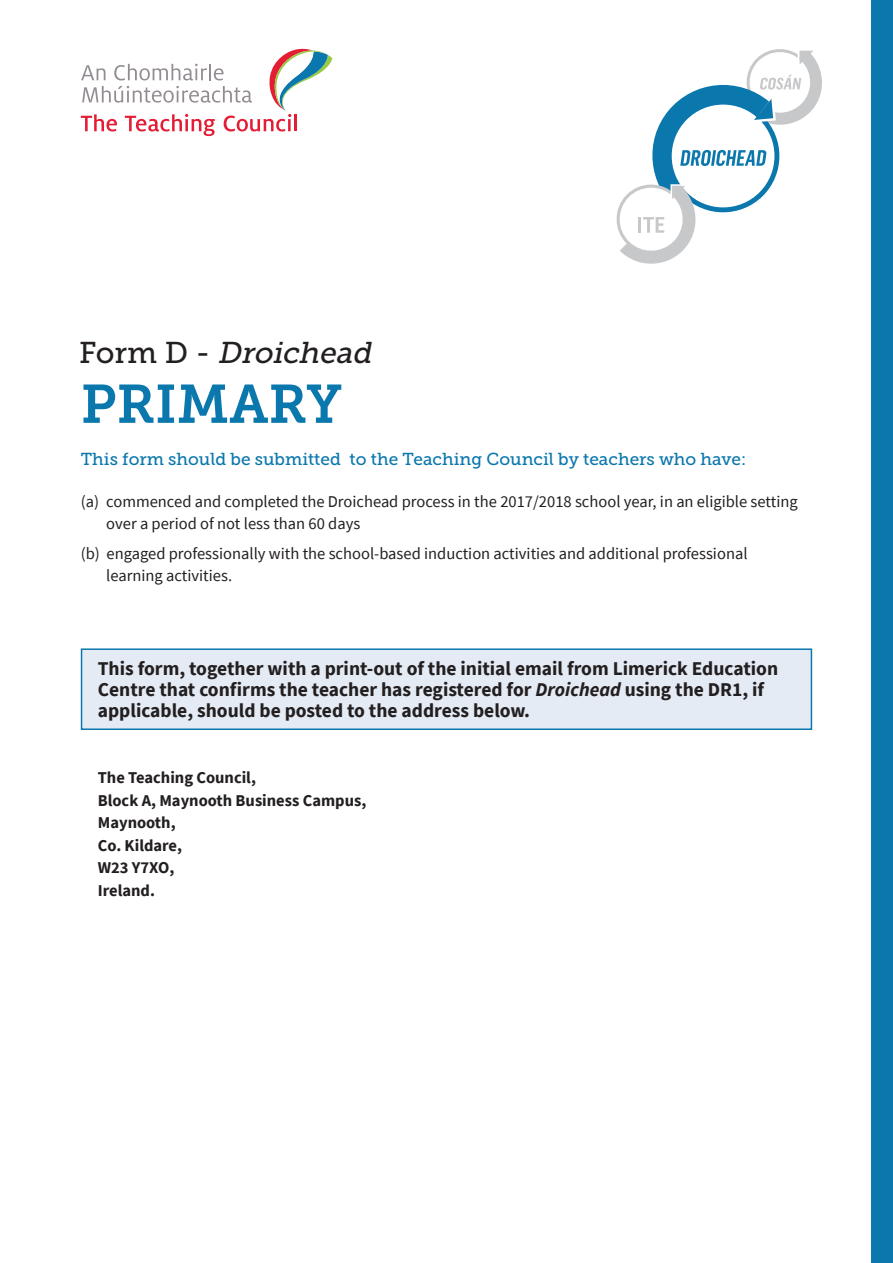
<style>
.page{position:relative;width:893px;height:1263px;background:#fff}
.page>*{position:absolute;margin:0;border:0;box-sizing:border-box;transform-origin:0 0}
.t1{font:54px "Museo Slab 700";color:#0a77ad}
.t2{font:italic 30px "Museo Slab 500";color:#231f20}
.Body_text_2016{font:700 19.5px/21px "Source Sans Pro";color:#231f20}
.t3{font:17.25px "Museo Slab 500";color:#0a77ad}
.t4{font:16.5px/21.8px "Source Sans Pro";color:#231f20}
.Body_text_2016-2{font:700 16.5px/22.5px "Source Sans Pro";color:#231f20}
.s1{font-style:normal}
.s2{font-style:italic}
</style>
<div class="page">
<div style="left:81px;top:648px;width:731px;height:82px;background:#e5ebf4;border:2px solid #0a77ad"></div>
<svg style="left:81px;top:48px;width:251px;height:88px"></svg>
<div style="left:872px;top:0;width:21px;height:1263px;background:#0a77ad"></div>
<svg style="left:616px;top:49px;width:206px;height:215px"></svg>
<p class="t2" style="left:79px;top:336px;width:300px"><span class="s1">F o r m D -</span> Droichead</p>
<p class="t1" style="left:81px;top:373px;width:263px">PRIMARY</p>
<p class="t3" style="left:81px;top:450px;width:667px">This form should be submitted to the Teaching Council by teachers who have:</p>
<p class="t4" style="left:106px;top:490px;width:693px;text-indent:-26px">(a) commenced and completed the Droichead process in the 2017/2018 school year, in an eligible setting over a period of not less than 60 days</p>
<p class="t4" style="left:106px;top:542px;width:643px;text-indent:-26px">(b) engaged professionally with the school-based induction activities and additional professional learning activities.</p>
<p class="Body_text_2016" style="left:98px;top:657px;width:682px">This form, together with a print-out of the initial email from Limerick Education<br>Centre that confirms the teacher has registered for <span class="s2">Droichead</span> using the DR1, if applicable, should be posted to the address below.</p>
<p class="Body_text_2016-2" style="left:98px;top:766px;width:270px">The Teaching Council,<br>Block A, Maynooth Business Campus,<br>Maynooth,<br>Co. Kildare,<br>W23 Y7XO,<br>Ireland.</p>
</div>
